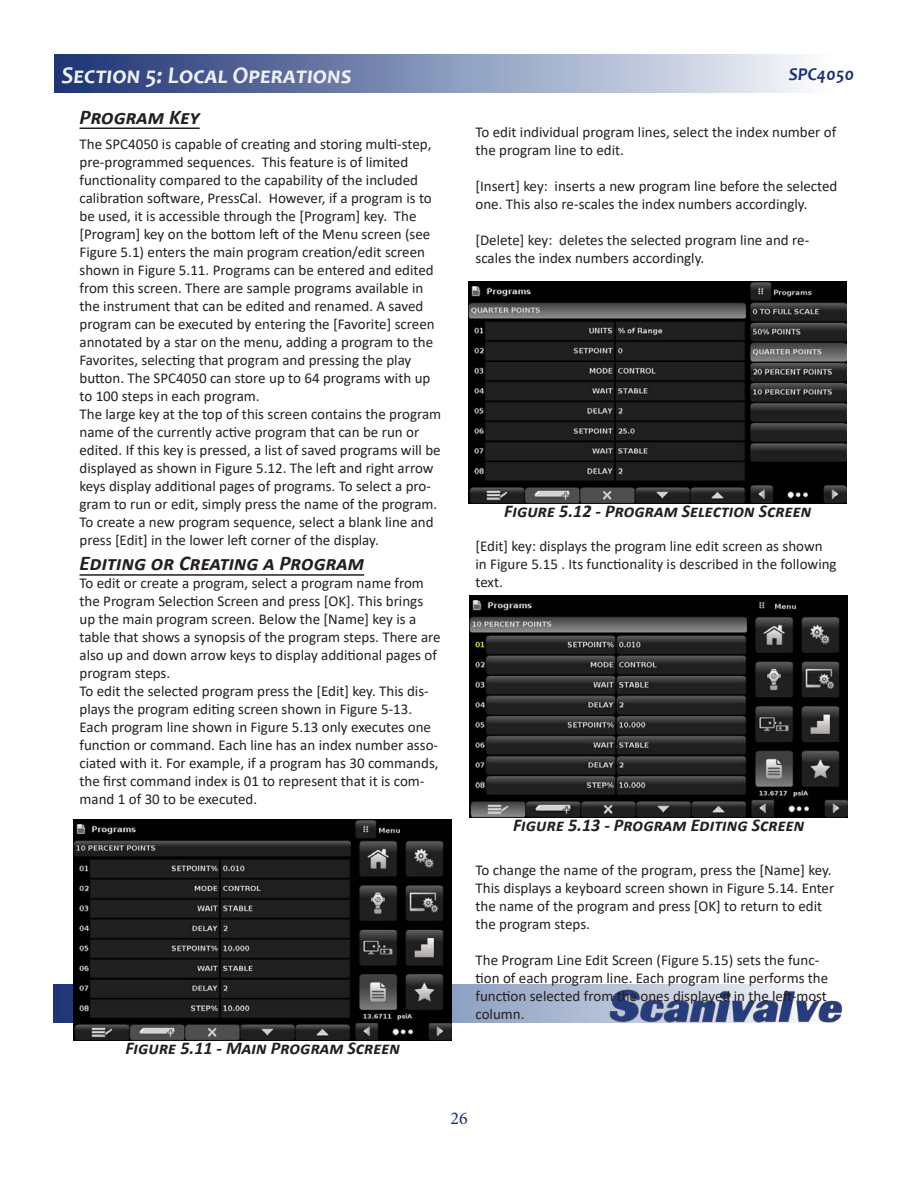
<style>
.page{position:relative;width:918px;height:1188px;background:#fff}
.page>*{position:absolute;margin:0;border:0;box-sizing:border-box;transform-origin:0 0}
.t1{font:italic 700 24px "Candara";color:#ecf1f4}
.Sub_Heading_1{font:italic 700 21px "Calibri";color:#231f20}
.t2{font:italic 700 18px "Calibri";color:#231f20}
.t3{font:italic 700 18px "Candara";color:#1e3173}
.t4{font:18px "Minion Pro";color:#1e3173}
.t5{font:15px/18px "Calibri";color:#231f20}
</style>
<div class="page">
<svg style="left:53px;top:984px;width:752px;height:39px;background:#93a2c2"></svg>
<img style="left:608px;top:985px;width:235px;height:38px">
<div style="left:54px;top:54px;width:810px;height:39px;background:linear-gradient(to right,#1b3274,#fff)"></div>
<hr style="left:80px;top:128px;width:120px;height:1px;background:#231f20">
<hr style="left:80px;top:574px;width:284px;height:2px;background:#231f20">
<img style="left:74px;top:819px;width:378px;height:221px">
<img style="left:469px;top:282px;width:378px;height:221px">
<img style="left:470px;top:596px;width:378px;height:221px">
<h1 class="t1" style="left:62px;top:60px;width:292px">Section 5: Local Operations</h1>
<p class="t3" style="left:789px;top:63px;width:67px">SPC4050</p>
<p class="Sub_Heading_1" style="left:80px;top:102px;width:122px">Program Key</p>
<p class="t5" style="left:80px;top:135px;width:357px">The SPC4050 is capable of creating and storing multi-step, pre-programmed sequences. This feature is of limited functionality compared to the capability of the included calibration software, PressCal. However, if a program is to be used, it is accessible through the [Program] key. The [Program] key on the bottom left of the Menu screen (see Figure 5.1) enters the main program creation/edit screen shown in Figure 5.11. Programs can be entered and edited from this screen. There are sample programs available in the instrument that can be edited and renamed. A saved program can be executed by entering the [Favorite] screen annotated by a star on the menu, adding a program to the Favorites, selecting that program and pressing the play button. The SPC4050 can store up to 64 programs with up to 100 steps in each program.</p>
<p class="t5" style="left:80px;top:405px;width:363px">The large key at the top of this screen contains the program name of the currently active program that can be run or edited. If this key is pressed, a list of saved programs will be displayed as shown in Figure 5.12. The left and right arrow keys display additional pages of programs. To select a pro&shy;gram to run or edit, simply press the name of the program.</p>
<p class="t5" style="left:80px;top:513px;width:356px">To create a new program sequence, select a blank line and press [Edit] in the lower left corner of the display.</p>
<p class="Sub_Heading_1" style="left:80px;top:549px;width:286px">Editing or Creating a Program</p>
<p class="t5" style="left:80px;top:574px;width:363px">To edit or create a program, select a program name from the Program Selection Screen and press [OK]. This brings up the main program screen. Below the [Name] key is a table that shows a synopsis of the program steps. There are also up and down arrow keys to display additional pages of program steps.</p>
<p class="t5" style="left:80px;top:682px;width:351px">To edit the selected program press the [Edit] key. This dis&shy;plays the program editing screen shown in Figure 5-13.</p>
<p class="t5" style="left:80px;top:718px;width:361px">Each program line shown in Figure 5.13 only executes one function or command. Each line has an index number asso&shy;ciated with it. For example, if a program has 30 commands, the first command index is 01 to represent that it is com&shy;mand 1 of 30 to be executed.</p>
<p class="t5" style="left:476px;top:123px;width:362px">To edit individual program lines, select the index number of the program line to edit.</p>
<p class="t5" style="left:476px;top:177px;width:363px">[Insert] key: inserts a new program line before the selected one. This also re-scales the index numbers accordingly.</p>
<p class="t5" style="left:476px;top:231px;width:335px">[Delete] key: deletes the selected program line and re&shy;scales the index numbers accordingly.</p>
<p class="t2" style="left:504px;top:499px;width:309px">Figure 5.12 - Program Selection Screen</p>
<p class="t5" style="left:476px;top:537px;width:363px">[Edit] key: displays the program line edit screen as shown in Figure 5.15 . Its functionality is described in the following text.</p>
<p class="t2" style="left:513px;top:812px;width:293px">Figure 5.13 - Program Editing Screen</p>
<p class="t2" style="left:125px;top:1035px;width:276px">Figure 5.11 - Main Program Screen</p>
<p class="t5" style="left:476px;top:861px;width:360px">To change the name of the program, press the [Name] key.<br>This displays a keyboard screen shown in Figure 5.14. Enter the name of the program and press [OK] to return to edit the program steps.</p>
<p class="t5" style="left:476px;top:951px;width:354px">The Program Line Edit Screen (Figure 5.15) sets the func&shy;tion of each program line. Each program line performs the function selected from the ones displayed in the left-most column.</p>
<p class="t4" style="left:450px;top:1106px;width:19px">26</p>
</div>
